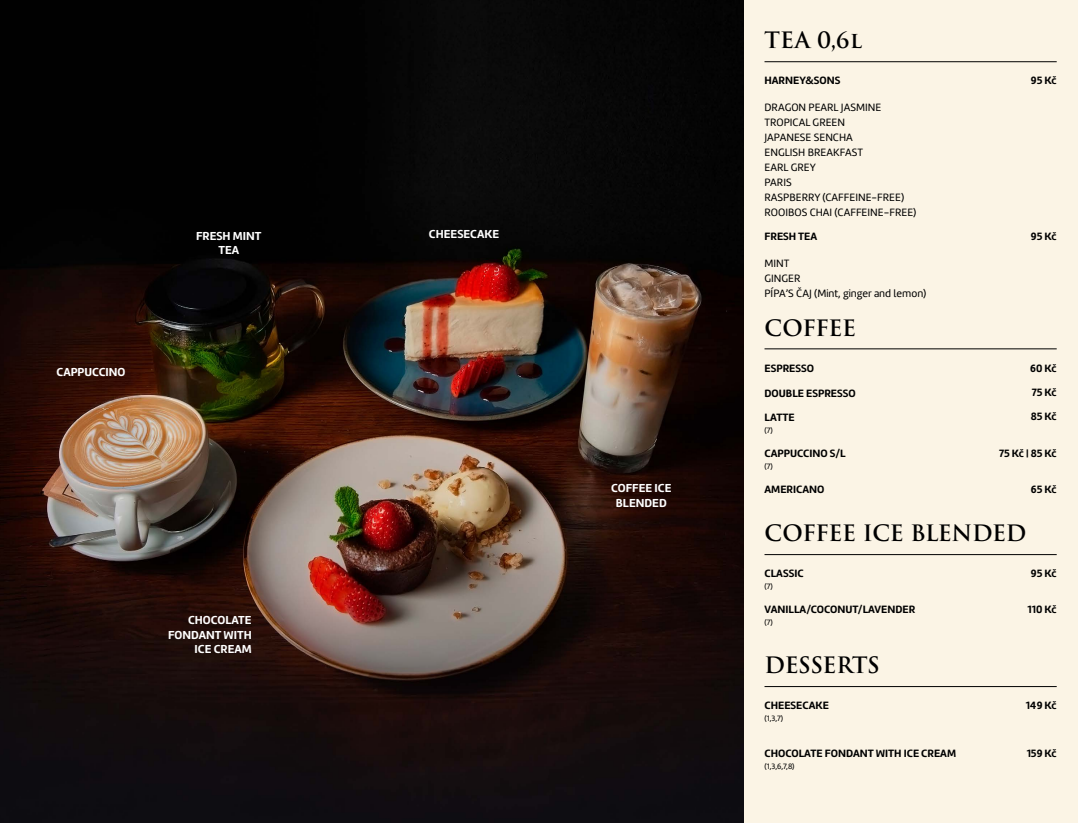
<style>
.page{position:relative;width:1078px;height:823px;background:#fff}
.page>*{position:absolute;margin:0;border:0;box-sizing:border-box;transform-origin:0 0}
.t1{font:600 22px "Trajan Pro 3";letter-spacing:-.01em;color:#000}
.t2{font:700 12px/14.4px "Amelia Rounded";color:#fff;text-align:center}
.t3{font:700 11px/24px "Amelia Rounded";color:#000}
.t4{font:11px/15px "Amelia Rounded Regular";color:#000}
.t5{font:8px "Amelia Rounded Regular";color:#000}
</style>
<div class="page">
<img style="left:0;top:0;width:533px;height:822px">
<div style="left:743px;top:0;width:334px;height:822px;background:#fbf4e5"></div>
<hr style="left:764px;top:61px;width:292px;height:1px;background:#000">
<hr style="left:764px;top:348px;width:292px;height:1px;background:#000">
<hr style="left:764px;top:554px;width:292px;height:1px;background:#000">
<hr style="left:764px;top:686px;width:292px;height:1px;background:#000">
<img style="left:533px;top:0;width:210px;height:822px">
<p class="t2" style="left:57px;top:364px;width:70px">CAPPUCCINO</p>
<p class="t2" style="left:196px;top:228px;width:67px">FRESH MINT<br>TEA</p>
<p class="t2" style="left:429px;top:227px;width:72px">CHEESECAKE</p>
<p class="t2" style="left:168px;top:612px;width:85px;text-align:right">CHOCOLATE<br>FONDANT WITH<br>ICE CREAM</p>
<p class="t2" style="left:611px;top:480px;width:62px">COFFEE ICE<br>BLENDED</p>
<h1 class="t1" style="left:764px;top:24px;width:99px">TEA 0,6l</h1>
<p class="t3" style="left:764px;top:68px;width:77px">HARNEY&amp;SONS</p>
<p class="t4" style="left:764px;top:100px;width:153px">DRAGON PEARL JASMINE<br>TROPICAL GREEN<br>JAPANESE SENCHA<br>ENGLISH BREAKFAST<br>EARL GREY<br>PARIS<br>RASPBERRY (CAFFEINE-FREE)<br>ROOIBOS CHAI (CAFFEINE-FREE)</p>
<p class="t3" style="left:764px;top:224px;width:54px">FRESH TEA</p>
<p class="t4" style="left:764px;top:256px;width:163px">MINT<br>GINGER<br>PÍPA’S ČAJ (Mint, ginger and lemon)</p>
<h1 class="t1" style="left:764px;top:312px;width:93px">COFFEE</h1>
<p class="t3" style="left:764px;top:356px;width:93px">ESPRESSO<br>DOUBLE ESPRESSO<br>LATTE</p>
<p class="t5" style="left:764px;top:424px;width:10px">(7)</p>
<p class="t3" style="left:764px;top:440px;width:83px">CAPPUCCINO S/L</p>
<p class="t5" style="left:764px;top:460px;width:10px">(7)</p>
<p class="t3" style="left:764px;top:476px;width:61px">AMERICANO</p>
<p class="t3" style="left:1030px;top:68px;width:27px">95 Kč</p>
<p class="t3" style="left:1030px;top:224px;width:27px">95 Kč</p>
<p class="t3" style="left:1030px;top:356px;width:28px;text-align:justify">60 Kč 75 Kč 85 Kč</p>
<p class="t3" style="left:998px;top:440px;width:59px">75 Kč | 85 Kč</p>
<p class="t3" style="left:1030px;top:476px;width:27px">65 Kč</p>
<h1 class="t1" style="left:764px;top:516px;width:263px">COFFEE ICE BLENDED</h1>
<p class="t3" style="left:764px;top:560px;width:41px">CLASSIC</p>
<p class="t5" style="left:764px;top:580px;width:10px">(7)</p>
<p class="t3" style="left:764px;top:596px;width:152px">VANILLA/COCONUT/LAVENDER</p>
<p class="t5" style="left:764px;top:616px;width:10px">(7)</p>
<h1 class="t1" style="left:764px;top:648px;width:116px">DESSERTS</h1>
<p class="t3" style="left:764px;top:692px;width:66px">CHEESECAKE</p>
<p class="t5" style="left:764px;top:712px;width:20px">(1,3,7)</p>
<p class="t3" style="left:764px;top:740px;width:193px">CHOCOLATE FONDANT WITH ICE CREAM</p>
<p class="t5" style="left:764px;top:760px;width:32px">(1,3,6,7,8)</p>
<p class="t3" style="left:1030px;top:560px;width:27px">95 Kč</p>
<p class="t3" style="left:1027px;top:596px;width:31px">110 Kč</p>
<p class="t3" style="left:1025px;top:692px;width:33px">149 Kč</p>
<p class="t3" style="left:1026px;top:740px;width:32px">159 Kč</p>
</div>
